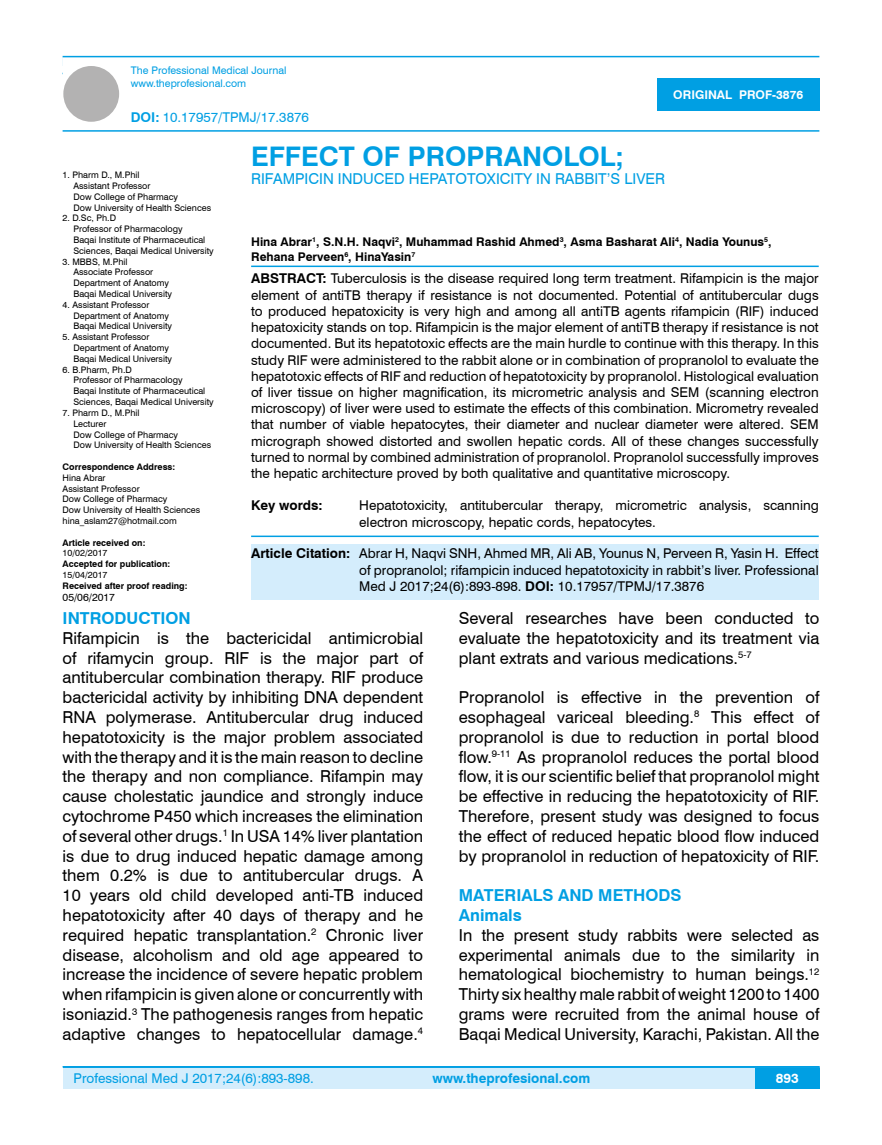
<style>
.page{position:relative;width:882px;height:1145px;background:#fff}
.page>*{position:absolute;margin:0;border:0;box-sizing:border-box;transform-origin:0 0}
.t1{font:700 27px "Swiss 721 BT";color:#009fe3}
.t2{font:16.5px/19.8px "Swiss 721 BT";color:#000;text-align:justify}
.t3{font:700 16.5px/19.8px "Swiss 721 BT";color:#009fe3}
.t4{font:15px "Swiss 721 BT";color:#009fe3}
.t5{font:13.5px/16.2px "Swiss 721 BT";color:#000;text-align:justify}
.t6{font:13.5px "Swiss 721 BT";color:#009fe3}
.t7{font:700 13.5px "Swiss 721 BT";color:#009fe3}
.t8{font:700 13.5px "Swiss 721 BT";color:#000}
.t9{font:700 13.5px "Swiss 721 BT";color:#fff}
.t10{font:700 12px/14.4px "Swiss 721 BT";color:#000}
.t11{font:700 12px "Swiss 721 BT";color:#fff}
.t12{font:10.5px/12.6px "Swiss 721 BT";color:#009fe3}
.t13{font:10.5px "Swiss 721 BT";color:#000}
.t14{font:9px/10.8px "Swiss 721 BT";color:#000}
.t15{font:700 9px "Swiss 721 BT";color:#000}
.s1{font-weight:700}
</style>
<div class="page">
<div style="left:63px;top:1067px;width:756px;height:21px;background:#d4edfc"></div>
<hr style="left:63px;top:1066px;width:756px;height:2px;background:#009fe3">
<div style="left:754px;top:1068px;width:65px;height:20px;background:#009fe3"></div>
<hr style="left:63px;top:56px;width:756px;height:1px;background:#009fe3">
<hr style="left:63px;top:130px;width:756px;height:2px;background:#009fe3">
<div style="left:63px;top:66px;width:56px;height:56px;background:#b3b2b2;border-radius:50%"></div>
<div style="left:657px;top:78px;width:162px;height:33px;background:#009fe3"></div>
<hr style="left:251px;top:265px;width:567px;height:2px;background:#009fe3">
<hr style="left:251px;top:535px;width:567px;height:2px;background:#009fe3">
<div style="left:251px;top:544px;width:567px;height:55px;background:#d4edfc"></div>
<p class="t12" style="left:131px;top:64px;width:157px">The Professional Medical Journal www.theprofesional.com</p>
<p class="t6" style="left:131px;top:108px;width:179px"><span class="s1">DOI:</span> 10.17957/TPMJ/17.3876</p>
<p class="t11" style="left:673px;top:87px;width:131px">ORIGINAL PROF-3876</p>
<p class="t14" style="left:73px;top:169px;width:139px;text-indent:-11px">1. Pharm D., M.Phil<br>Assistant Professor<br>Dow College of Pharmacy<br>Dow University of Health Sciences</p>
<p class="t14" style="left:73px;top:212px;width:142px;text-indent:-11px">2. D.Sc, Ph.D<br>Professor of Pharmacology<br>Baqai Institute of Pharmaceutical<br>Sciences, Baqai Medical University</p>
<p class="t14" style="left:73px;top:256px;width:100px;text-indent:-11px">3. MBBS, M.Phil<br>Associate Professor<br>Department of Anatomy<br>Baqai Medical University</p>
<p class="t14" style="left:73px;top:299px;width:100px;text-indent:-11px">4. Assistant Professor<br>Department of Anatomy<br>Baqai Medical University</p>
<p class="t14" style="left:73px;top:331px;width:100px;text-indent:-11px">5. Assistant Professor<br>Department of Anatomy<br>Baqai Medical University</p>
<p class="t14" style="left:73px;top:364px;width:142px;text-indent:-11px">6. B.Pharm, Ph.D<br>Professor of Pharmacology<br>Baqai Institute of Pharmaceutical<br>Sciences, Baqai Medical University</p>
<p class="t14" style="left:73px;top:407px;width:139px;text-indent:-11px">7. Pharm D., M.Phil<br>Lecturer<br>Dow College of Pharmacy<br>Dow University of Health Sciences</p>
<p class="t15" style="left:63px;top:460px;width:114px">Correspondence Address:</p>
<p class="t14" style="left:63px;top:472px;width:139px">Hina Abrar<br>Assistant Professor<br>Dow College of Pharmacy<br>Dow University of Health Sciences hina_aslam27@hotmail.com</p>
<p class="t15" style="left:63px;top:536px;width:84px">Article received on:</p>
<p class="t14" style="left:63px;top:547px;width:46px">10/02/2017</p>
<p class="t15" style="left:63px;top:558px;width:109px">Accepted for publication:</p>
<p class="t14" style="left:63px;top:569px;width:46px">15/04/2017</p>
<p class="t15" style="left:63px;top:579px;width:126px">Received after proof reading:</p>
<p class="t13" style="left:63px;top:590px;width:54px">05/06/2017</p>
<h1 class="t1" style="left:251px;top:137px;width:374px">EFFECT OF PROPRANOLOL;</h1>
<p class="t4" style="left:251px;top:168px;width:415px">RIFAMPICIN INDUCED HEPATOTOXICITY IN RABBIT’S LIVER</p>
<p class="t10" style="left:251px;top:234px;width:521px">Hina Abrar<sup>1</sup>, S.N.H. Naqvi<sup>2</sup>, Muhammad Rashid Ahmed<sup>3</sup>, Asma Basharat Ali<sup>4</sup>, Nadia Younus<sup>5</sup>,<br>Rehana Perveen<sup>6</sup>, HinaYasin<sup>7</sup></p>
<p class="t5" style="left:251px;top:270px;width:569px"><span class="s1">ABSTRACT:</span> Tuberculosis is the disease required long term treatment. Rifampicin is the major element of antiTB therapy if resistance is not documented. Potential of antitubercular dugs to produced hepatoxicity is very high and among all antiTB agents rifampicin (RIF) induced hepatoxicity stands on top. Rifampicin is the major element of antiTB therapy if resistance is not documented. But its hepatotoxic effects are the main hurdle to continue with this therapy. In this study RIF were administered to the rabbit alone or in combination of propranolol to evaluate the hepatotoxic effects of RIF and reduction of hepatotoxicity by propranolol. Histological evaluation of liver tissue on higher magnification, its micrometric analysis and SEM (scanning electron microscopy) of liver were used to estimate the effects of this combination. Micrometry revealed that number of viable hepatocytes, their diameter and nuclear diameter were altered. SEM micrograph showed distorted and swollen hepatic cords. All of these changes successfully turned to normal by combined administration of propranolol. Propranolol successfully improves the hepatic architecture proved by both qualitative and quantitative microscopy.</p>
<p class="t8" style="left:251px;top:496px;width:73px">Key words:</p>
<p class="t5" style="left:359px;top:497px;width:461px">Hepatotoxicity, antitubercular therapy, micrometric analysis, scanning electron microscopy, hepatic cords, hepatocytes.</p>
<p class="t5" style="left:359px;top:545px;width:461px;text-indent:-108px"><span class="s1">Article Citation:</span> Abrar H, Naqvi SNH, Ahmed MR, Ali AB, Younus N, Perveen R, Yasin H. Effect of propranolol; rifampicin induced hepatotoxicity in rabbit’s liver. Professional Med J 2017;24(6):893-898. <span class="s1">DOI:</span> 10.17957/TPMJ/17.3876</p>
<p class="t3" style="left:63px;top:607px;width:130px">INTRODUCTION</p>
<p class="t2" style="left:63px;top:627px;width:362px">Rifampicin is the bactericidal antimicrobial of rifamycin group. RIF is the major part of antitubercular combination therapy. RIF produce bactericidal activity by inhibiting DNA dependent RNA polymerase. Antitubercular drug induced hepatotoxicity is the major problem associated with the therapy and it is the main reason to decline the therapy and non compliance. Rifampin may cause cholestatic jaundice and strongly induce cytochrome P450 which increases the elimination of several other drugs.<sup>1</sup> In USA 14% liver plantation is due to drug induced hepatic damage among them 0.2% is due to antitubercular drugs. A 10 years old child developed anti-TB induced hepatotoxicity after 40 days of therapy and he required hepatic transplantation.<sup>2</sup> Chronic liver disease, alcoholism and old age appeared to increase the incidence of severe hepatic problem when rifampicin is given alone or concurrently with isoniazid.<sup>3</sup> The pathogenesis ranges from hepatic adaptive changes to hepatocellular damage.<sup>4</sup></p>
<p class="t2" style="left:458px;top:607px;width:362px">Several researches have been conducted to evaluate the hepatotoxicity and its treatment via plant extrats and various medications.<sup>5-7</sup></p>
<p class="t2" style="left:458px;top:687px;width:362px">Propranolol is effective in the prevention of esophageal variceal bleeding.<sup>8</sup> This effect of propranolol is due to reduction in portal blood flow.<sup>9-11</sup> As propranolol reduces the portal blood flow, it is our scientific belief that propranolol might be effective in reducing the hepatotoxicity of RIF.<br>Therefore, present study was designed to focus the effect of reduced hepatic blood flow induced by propranolol in reduction of hepatoxicity of RIF.</p>
<p class="t3" style="left:458px;top:885px;width:224px">MATERIALS AND METHODS<br>Animals</p>
<p class="t2" style="left:458px;top:924px;width:362px">In the present study rabbits were selected as experimental animals due to the similarity in hematological biochemistry to human beings.<sup>12<br></sup>Thirty six healthy male rabbit of weight 1200 to 1400 grams were recruited from the animal house of Baqai Medical University, Karachi, Pakistan. All the</p>
<p class="t6" style="left:74px;top:1069px;width:241px">Professional Med J 2017;24(6):893-898.</p>
<p class="t7" style="left:432px;top:1069px;width:159px">www.theprofesional.com</p>
<p class="t9" style="left:775px;top:1069px;width:24px">893</p>
</div>
